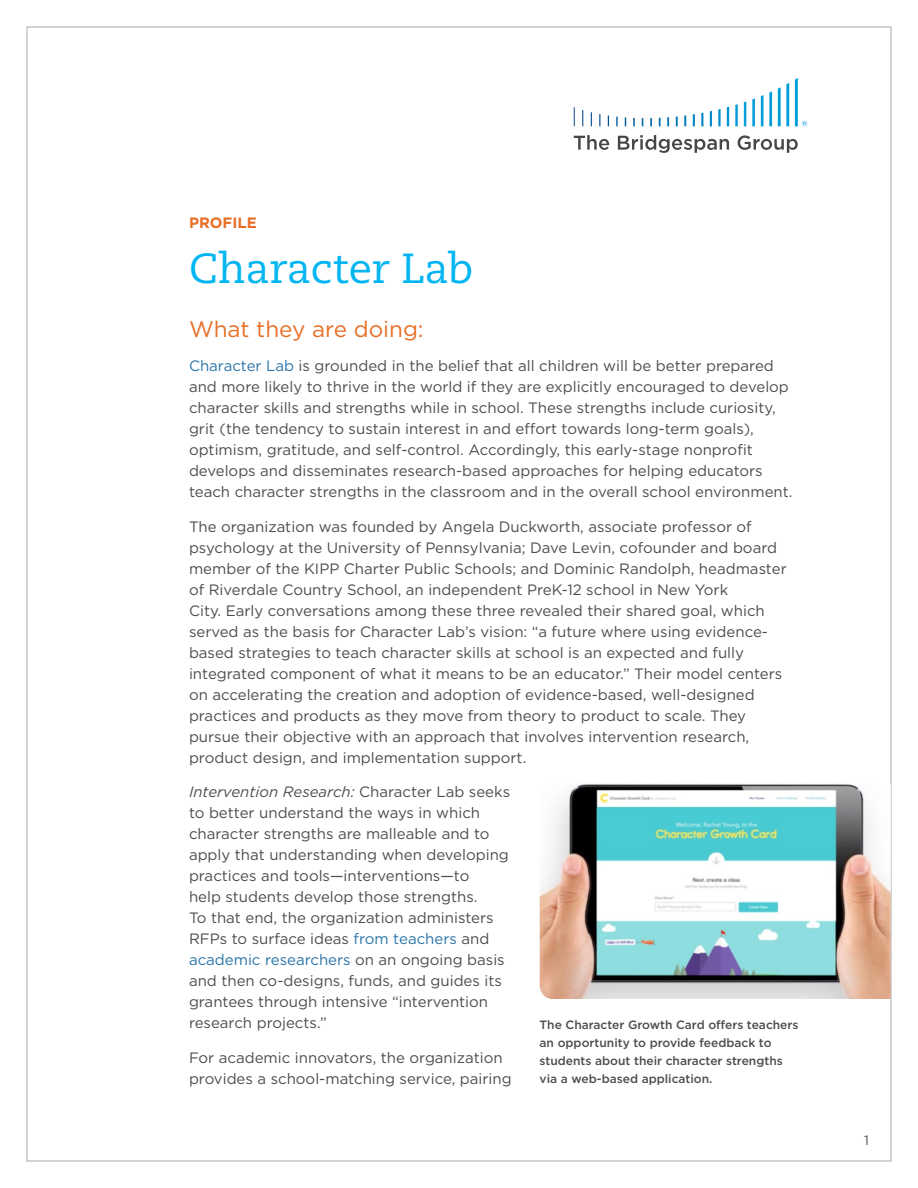
<style>
.page{position:relative;width:918px;height:1188px;background:#fff}
.page>*{position:absolute;margin:0;border:0;box-sizing:border-box;transform-origin:0 0}
._01-ShortArticleTitl{font:42px "Caecilia LT Std";color:#00b5f1}
._12-OrangeHead{font:22.5px "Gotham";color:#e86e25}
._04-BodyText{font:15px/21px "Gotham";color:#4c4d50}
._13-OrangeSubhead{font:700 15px "Gotham";color:#e86e25}
.t1{font:13.5px "Gotham";color:#4c4d50}
._07-Caption{font:500 12px/18px "Gotham";color:#4c4d50}
.s1{color:#2a75a9}
.s2{font-style:italic}
</style>
<div class="page">
<svg style="left:574px;top:135px;width:35px;height:15px"></svg>
<svg style="left:738px;top:135px;width:60px;height:18px"></svg>
<svg style="left:618px;top:135px;width:111px;height:18px"></svg>
<svg style="left:574px;top:78px;width:233px;height:48px"></svg>
<img style="left:540px;top:783px;width:351px;height:216px">
<p class="_13-OrangeSubhead" style="left:189px;top:213px;width:69px">PROFILE</p>
<p class="_01-ShortArticleTitl" style="left:189px;top:244px;width:286px">Character Lab</p>
<p class="_12-OrangeHead" style="left:189px;top:314px;width:236px">What they are doing:</p>
<p class="_04-BodyText" style="left:189px;top:355px;width:605px"><span class="s1">Character Lab</span> is grounded in the belief that all children will be better prepared and more likely to thrive in the world if they are explicitly encouraged to develop character skills and strengths while in school. These strengths include curiosity, grit (the tendency to sustain interest in and effort towards long-term goals), optimism, gratitude, and self-control. Accordingly, this early-stage nonprofit develops and disseminates research-based approaches for helping educators teach character strengths in the classroom and in the overall school environment.</p>
<p class="_04-BodyText" style="left:189px;top:516px;width:599px">The organization was founded by Angela Duckworth, associate professor of psychology at the University of Pennsylvania; Dave Levin, cofounder and board member of the KIPP Charter Public Schools; and Dominic Randolph, headmaster of Riverdale Country School, an independent PreK-12 school in New York<br>City. Early conversations among these three revealed their shared goal, which served as the basis for Character Lab’s vision: “a future where using evidence&shy;based strategies to teach character skills at school is an expected and fully integrated component of what it means to be an educator.” Their model centers on accelerating the creation and adoption of evidence-based, well-designed practices and products as they move from theory to product to scale. They pursue their objective with an approach that involves intervention research, product design, and implementation support.</p>
<p class="_04-BodyText" style="left:189px;top:781px;width:323px"><span class="s2">Intervention Research:</span> Character Lab seeks to better understand the ways in which character strengths are malleable and to apply that understanding when developing practices and tools—interventions—to<br>help students develop those strengths.<br>To that end, the organization administers RFPs to surface ideas <span class="s1">from teachers</span> and <span class="s1">academic researchers</span> on an ongoing basis and then co-designs, funds, and guides its grantees through intensive “intervention research projects.”</p>
<p class="_04-BodyText" style="left:189px;top:1047px;width:324px">For academic innovators, the organization provides a school-matching service, pairing</p>
<p class="_07-Caption" style="left:540px;top:1016px;width:260px">The Character Growth Card offers teachers an opportunity to provide feedback to students about their character strengths via a web-based application.</p>
<p class="t1" style="left:864px;top:1131px;width:6px">1</p>
</div>
